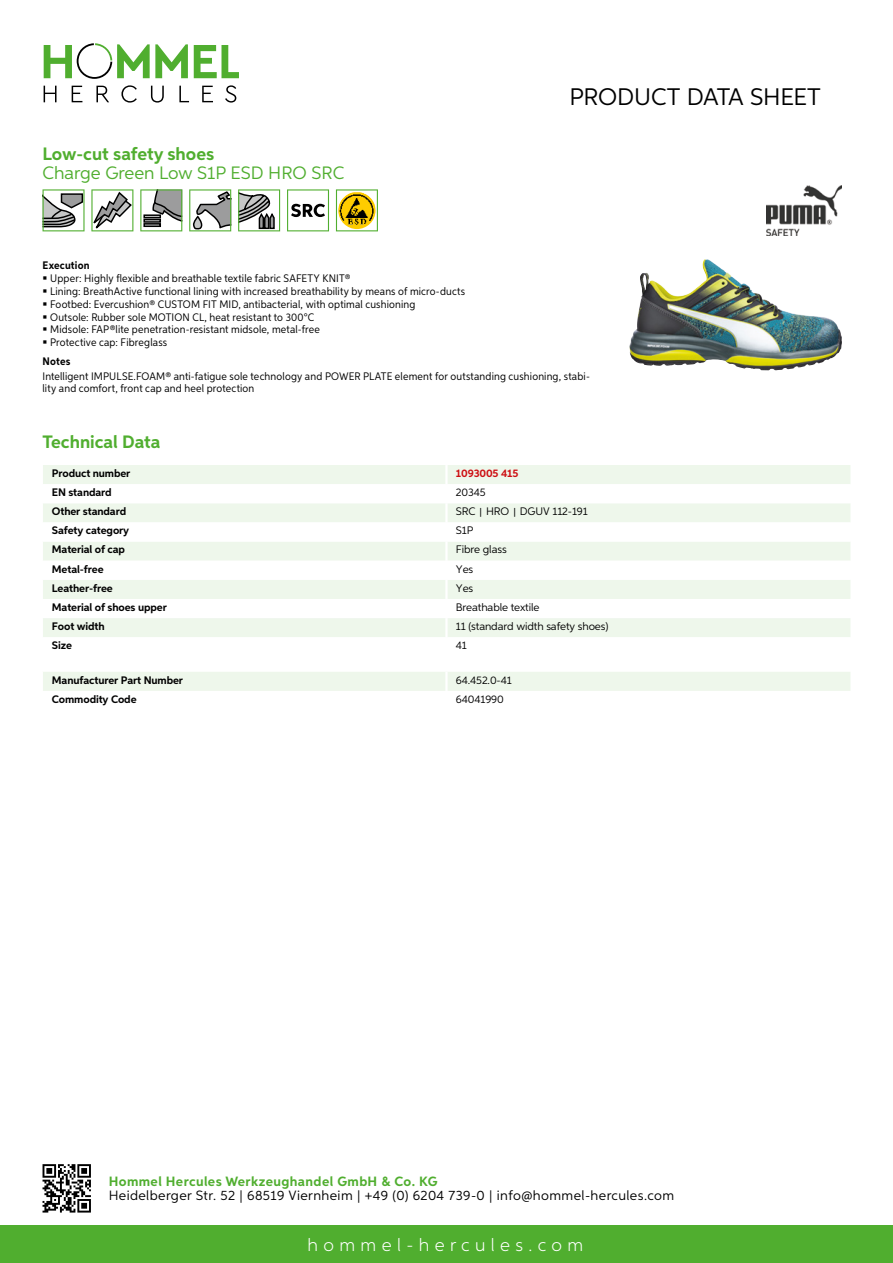
<style>
.page{position:relative;width:893px;height:1263px;background:#fff}
.page>*{position:absolute;margin:0;border:0;box-sizing:border-box;transform-origin:0 0}
.t1{font:24px "Aspira";letter-spacing:-.01em;color:#000}
.t2{font:700 18px "Aspira";color:#50ae2f}
.t3{font:18px "Aspira";color:#50ae2f}
.t4{font:300 18px "Aspira";letter-spacing:.3em;color:#fff}
.t5{font:13.5px "Aspira";letter-spacing:.03em;color:#000}
.t6{font:700 13.5px "Aspira";letter-spacing:.03em;color:#50ae2f}
.t7{font:10.95px/12.8px "Aspira Nar";letter-spacing:.015em;color:#000}
.t8{font:700 10.95px "Aspira";letter-spacing:-.01em;color:#000}
.t9{font:10.95px "Aspira";letter-spacing:-.01em;color:#000}
.t10{font:700 10.95px "Aspira Nar";letter-spacing:.015em;color:#000}
.t11{font:700 10.95px "Aspira";letter-spacing:-.01em;color:#cd1013}
.s1{font-family:"Wuerth Global";font-size:10.5px}
</style>
<div class="page">
<div style="left:0;top:1226px;width:893px;height:37px;background:#50ae2f"></div>
<svg style="left:43px;top:1164px;width:48px;height:48px"></svg>
<svg style="left:194px;top:45px;width:45px;height:33px"></svg>
<svg style="left:44px;top:43px;width:144px;height:36px"></svg>
<svg style="left:44px;top:86px;width:13px;height:16px"></svg>
<svg style="left:72px;top:86px;width:10px;height:16px"></svg>
<svg style="left:96px;top:86px;width:13px;height:16px"></svg>
<svg style="left:121px;top:85px;width:16px;height:18px"></svg>
<svg style="left:151px;top:86px;width:13px;height:17px"></svg>
<svg style="left:179px;top:86px;width:10px;height:16px"></svg>
<svg style="left:202px;top:86px;width:11px;height:16px"></svg>
<svg style="left:225px;top:85px;width:11px;height:18px"></svg>
<div style="left:43px;top:465px;width:807px;height:19px;background:#eef7eb"></div>
<svg style="left:43px;top:503px;width:807px;height:134px;fill:#eef7eb"></svg>
<hr style="left:445px;top:465px;width:3px;height:19px;background:#fff">
<hr style="left:445px;top:503px;width:3px;height:19px;background:#fff">
<hr style="left:445px;top:522px;width:3px;height:19px;background:#fff">
<hr style="left:445px;top:541px;width:3px;height:20px;background:#fff">
<hr style="left:445px;top:561px;width:3px;height:19px;background:#fff">
<hr style="left:445px;top:580px;width:3px;height:19px;background:#fff">
<hr style="left:445px;top:599px;width:3px;height:19px;background:#fff">
<hr style="left:445px;top:618px;width:3px;height:19px;background:#fff">
<div style="left:43px;top:672px;width:807px;height:19px;background:#eef7eb"></div>
<svg style="left:43px;top:189px;width:90px;height:42px"></svg>
<svg style="left:140px;top:189px;width:42px;height:42px"></svg>
<svg style="left:189px;top:189px;width:42px;height:42px"></svg>
<svg style="left:238px;top:189px;width:42px;height:42px"></svg>
<svg style="left:287px;top:189px;width:42px;height:42px"></svg>
<svg style="left:336px;top:189px;width:42px;height:42px"></svg>
<img style="left:629px;top:260px;width:115px;height:108px">
<img style="left:766px;top:185px;width:76px;height:50px">
<h2 class="t2" style="left:43px;top:142px;width:173px">Low-cut safety shoes</h2>
<h2 class="t3" style="left:43px;top:162px;width:291px">Charge Green Low S1P ESD HRO SRC</h2>
<h1 class="t1" style="left:569px;top:82px;width:253px">Product data sh eet</h1>
<p class="t10" style="left:43px;top:259px;width:49px">Execution</p>
<p class="t7" style="left:50px;top:272px;width:417px">Upper: Highly flexible and breathable textile fabric SAFETY KNIT®<br>Lining: BreathActive functional lining with increased breathability by means of micro-ducts Footbed: Evercushion® CUSTOM FIT MID, antibacterial, with optimal cushioning<br>Outsole: Rubber sole MOTION CL, heat resistant to 300°C<br>Midsole: FAP®lite penetration-resistant midsole, metal-free<br>Protective cap: Fibreglass</p>
<p class="t10" style="left:43px;top:355px;width:29px">Notes</p>
<p class="t7" style="left:43px;top:370px;width:549px;line-height:12px">Intelligent IMPULSE.FOAM® anti-fatigue sole technology and POWER PLATE element for outstanding cushioning, stabi&shy;lity and comfort, front cap and heel protection</p>
<h2 class="t2" style="left:43px;top:431px;width:120px">Technical Data</h2>
<p class="t8" style="left:52px;top:466px;width:80px">Product number</p>
<p class="t11" style="left:456px;top:466px;width:64px">1093005 415</p>
<p class="t8" style="left:52px;top:486px;width:61px">EN standard</p>
<p class="t9" style="left:456px;top:486px;width:31px">20345</p>
<p class="t8" style="left:52px;top:505px;width:76px">Other standard</p>
<p class="t9" style="left:456px;top:505px;width:133px">SRC <span class="s1">|</span> HRO <span class="s1">|</span> DGUV 112-191</p>
<p class="t8" style="left:52px;top:524px;width:79px">Safety category</p>
<p class="t9" style="left:456px;top:524px;width:19px">S1P</p>
<p class="t8" style="left:52px;top:543px;width:75px">Material of cap</p>
<p class="t9" style="left:456px;top:543px;width:52px">Fibre glass</p>
<p class="t8" style="left:52px;top:562px;width:53px">Metal-free</p>
<p class="t9" style="left:456px;top:562px;width:19px">Yes</p>
<p class="t8" style="left:52px;top:581px;width:62px">Leather-free</p>
<p class="t9" style="left:456px;top:581px;width:19px">Yes</p>
<p class="t8" style="left:52px;top:600px;width:116px">Material of shoes upper</p>
<p class="t9" style="left:456px;top:600px;width:85px">Breathable textile</p>
<p class="t8" style="left:52px;top:619px;width:54px">Foot width</p>
<p class="t9" style="left:456px;top:620px;width:154px">11 (standard width safety shoes)</p>
<p class="t8" style="left:52px;top:639px;width:22px">Size</p>
<p class="t9" style="left:456px;top:639px;width:13px">41</p>
<p class="t8" style="left:52px;top:673px;width:133px">Manufacturer Part Number</p>
<p class="t9" style="left:456px;top:673px;width:57px">64.452.0-41</p>
<p class="t8" style="left:52px;top:692px;width:86px">Commodity Code</p>
<p class="t9" style="left:456px;top:692px;width:49px">64041990</p>
<p class="t6" style="left:109px;top:1172px;width:330px">Hommel Hercules Werkzeughandel GmbH &amp; Co. KG</p>
<p class="t5" style="left:109px;top:1187px;width:567px">Heidelberger Str. 52 | 68519 Viernheim | +49 (0) 6204 739-0 | info@hommel-hercules.com</p>
<h2 class="t4" style="left:307px;top:1234px;width:277px">hommel-hercules.com</h2>
</div>
